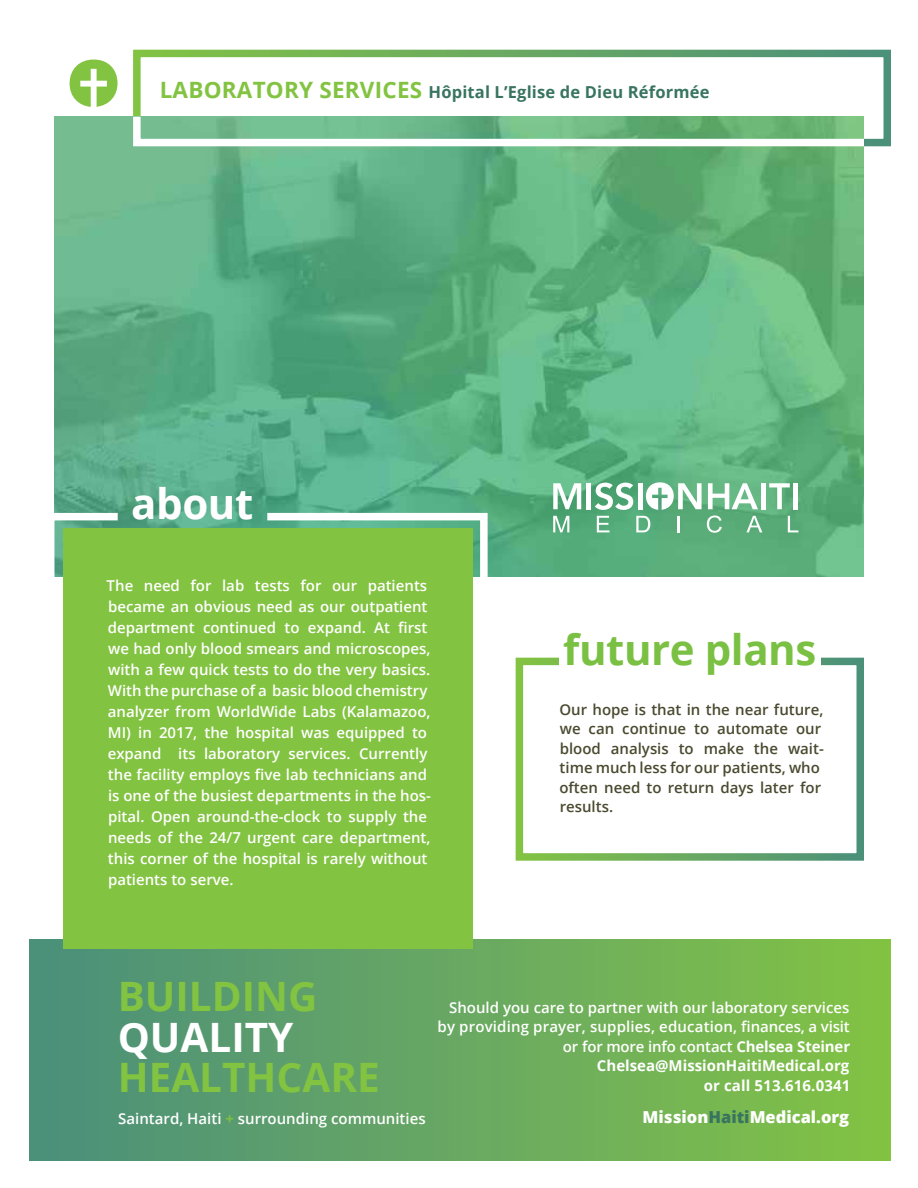
<style>
.page{position:relative;width:918px;height:1188px;background:#fff}
.page>*{position:absolute;margin:0;border:0;box-sizing:border-box;transform-origin:0 0}
.t1{font:700 42px "Open Sans";letter-spacing:-.01em;color:#7ac143}
.t2{font:700 42px "Open Sans";letter-spacing:-.01em;color:#fff}
.t3{font:700 40.5px "Open Sans";color:#82c341}
.t4{font:700 40.5px "Open Sans";color:#fff}
.t5{font:700 16.5px "Open Sans";letter-spacing:.01em;color:#387460}
.t6{font:800 16.5px "Open Sans";color:#fff}
.t7{font:600 15px/21px "Open Sans";color:#fff}
.t8{font:600 15px/19.5px "Open Sans";color:#4a4a30}
.s1{font-size:22.5px;color:#82c341}
.s2{font-weight:700;color:#7ac143}
.s3{font-weight:700}
.s4{color:#387460}
</style>
<div class="page">
<div style="left:29px;top:940px;width:862px;height:221px;background:linear-gradient(to right,#4b8f7d,#83c245)"></div>
<div style="left:133px;top:50px;width:758px;height:96px;border:8px solid #fff"></div>
<img style="left:54px;top:117px;width:810px;height:460px">
<svg style="left:129px;top:109px;width:743px;height:41px"></svg>
<svg style="left:54px;top:509px;width:437px;height:372px"></svg>
<div style="left:63px;top:528px;width:409px;height:421px;background:#82c341"></div>
<svg style="left:70px;top:59px;width:48px;height:48px"></svg>
<svg style="left:553px;top:483px;width:28px;height:26px"></svg>
<div style="left:586px;top:483px;width:5px;height:26px;background:#fff"></div>
<svg style="left:595px;top:483px;width:38px;height:27px"></svg>
<div style="left:638px;top:483px;width:5px;height:26px;background:#fff"></div>
<svg style="left:646px;top:482px;width:56px;height:28px"></svg>
<svg style="left:708px;top:483px;width:50px;height:26px"></svg>
<hr style="left:761px;top:483px;width:4px;height:26px;background:#fff">
<svg style="left:769px;top:483px;width:21px;height:26px"></svg>
<hr style="left:794px;top:483px;width:4px;height:26px;background:#fff">
<svg style="left:553px;top:516px;width:16px;height:16px"></svg>
<svg style="left:597px;top:516px;width:12px;height:16px"></svg>
<svg style="left:636px;top:516px;width:14px;height:16px"></svg>
<svg style="left:678px;top:516px;width:2px;height:16px"></svg>
<svg style="left:707px;top:516px;width:15px;height:17px"></svg>
<svg style="left:746px;top:516px;width:16px;height:16px"></svg>
<svg style="left:788px;top:516px;width:10px;height:16px"></svg>
<p class="t5" style="left:160px;top:81px;width:551px"><span class="s1">LABORATORY SERVICES</span> Hôpital L’Eglise de Dieu Réformée</p>
<h1 class="t2" style="left:131px;top:474px;width:124px">about</h1>
<p class="t7" style="left:107px;top:574px;width:326px">The need for lab tests for our patients became an obvious need as our outpatient department continued to expand. At first we had only blood smears and microscopes, with a few quick tests to do the very basics.<br>With the purchase of a basic blood chemistry analyzer from WorldWide Labs (Kalamazoo, MI) in 2017, the hospital was equipped to expand its laboratory services. Currently the facility employs five lab technicians and is one of the busiest departments in the hos&shy;pital. Open around-the-clock to supply the needs of the 24/7 urgent care department, this corner of the hospital is rarely without patients to serve.</p>
<h1 class="t1" style="left:563px;top:620px;width:255px">future plans</h1>
<p class="t8" style="left:559px;top:699px;width:266px">Our hope is that in the near future, we can continue to automate our blood analysis to make the wait&shy;time much less for our patients, who often need to return days later for results.</p>
<h2 class="t3" style="left:118px;top:968px;width:201px">BUILDING</h2>
<h2 class="t4" style="left:118px;top:1009px;width:177px">QUALITY</h2>
<h2 class="t3" style="left:118px;top:1049px;width:264px">HEALTHCARE</h2>
<p class="t7" style="left:118px;top:1108px;width:309px">Saintard, Haiti <span class="s2">+</span> surrounding communities</p>
<p class="t7" style="left:438px;top:997px;width:414px;line-height:19.5px;text-align:right">Should you care to partner with our laboratory services by providing prayer, supplies, education, finances, a visit or for more info contact <span class="s3">Chelsea Steiner Chelsea@MissionHaitiMedical.org<br>or call 513.616.0341</span></p>
<p class="t6" style="left:643px;top:1105px;width:208px">Mission<span class="s4">Haiti</span>Medical.org</p>
</div>
